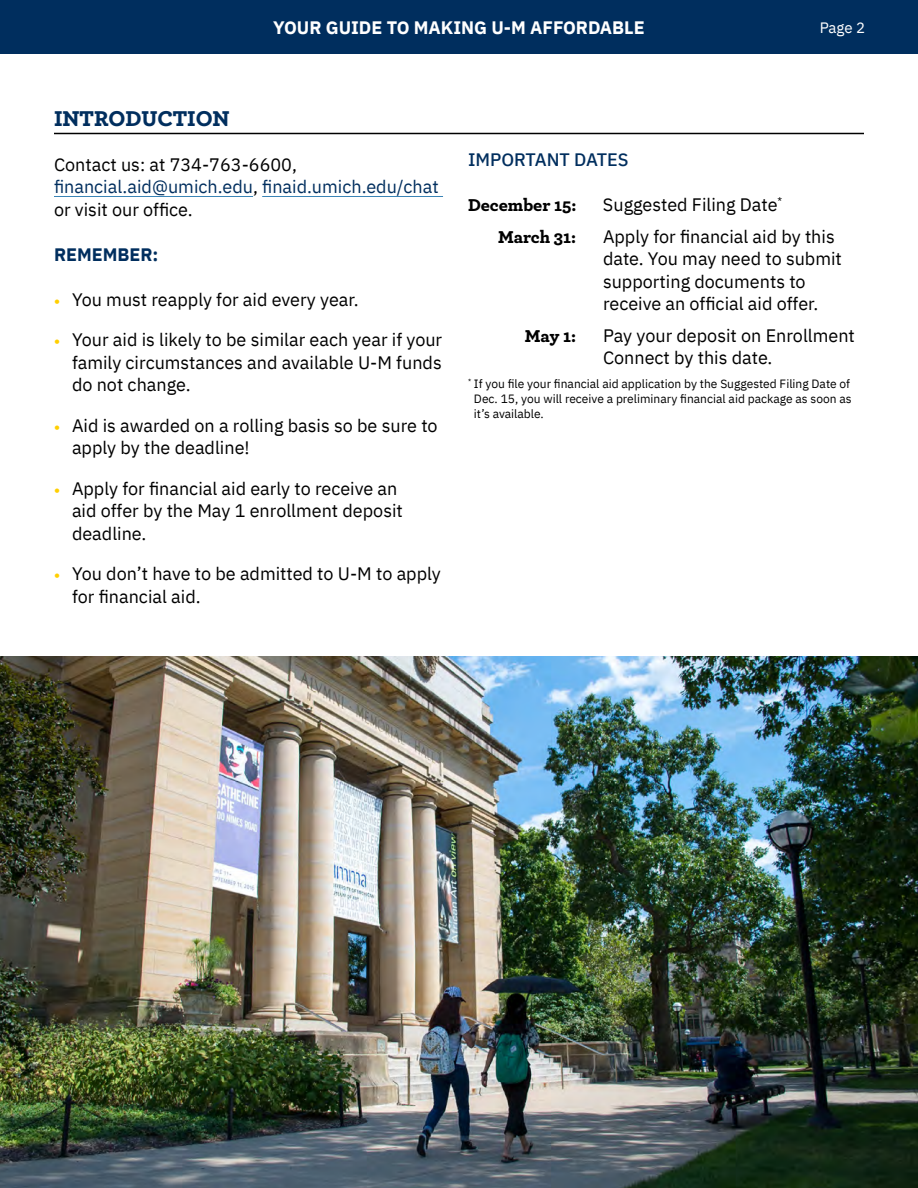
<style>
.page{position:relative;width:918px;height:1188px;background:#fff}
.page>*{position:absolute;margin:0;border:0;box-sizing:border-box;transform-origin:0 0}
.Head{font:900 22.5px "Archer";color:#002e5e}
.Bullets{font:18px/22.5px "IBM Plex Sans";color:#000}
.Body_text{font:18px/22.5px "IBM Plex Sans";color:#000}
.Body_text-2{font:18px/22.5px "IBM Plex Sans";color:#002e5e}
.t1{font:700 18px "IBM Plex Sans";color:#fff}
.Body_text-3{font:900 18px "Archer";color:#000}
.Subhead{font:500 18px "IBM Plex Sans";color:#002e5e}
.Subhead-2{font:700 18px "IBM Plex Sans";color:#002e5e}
.t2{font:15px "IBM Plex Sans";color:#fff}
.Body_text-4{font:12px/15px "IBM Plex Sans";color:#000}
.s1{color:#000}
.s2{font-family:"Univers";font-weight:900;font-size:12px;color:#ffcf01}
</style>
<div class="page">
<div style="left:0;top:0;width:918px;height:54px;background:#002e5e"></div>
<hr style="left:54px;top:133px;width:810px;height:1px;background:#000">
<hr style="left:54px;top:196px;width:199px;height:1px;background:#3a84b6">
<hr style="left:262px;top:196px;width:181px;height:1px;background:#3a84b6">
<img style="left:0;top:657px;width:918px;height:531px">
<p class="t1" style="left:273px;top:13px;width:373px">YOUR GUIDE TO MAKING U-M AFFORDABLE</p>
<p class="t2" style="left:820px;top:16px;width:47px">Page 2</p>
<h2 class="Head" style="left:54px;top:101px;width:177px">INTRODUCTION</h2>
<p class="Body_text-2" style="left:54px;top:152px;width:386px"><span class="s1">Contact us: at 734-763-6600, </span>financial.aid@umich.edu<span class="s1">,</span> finaid.umich.edu/chat <span class="s1">or visit our office.</span></p>
<h3 class="Subhead-2" style="left:54px;top:240px;width:106px">REMEMBER:</h3>
<p class="Bullets" style="left:54px;top:287px;width:306px"><span class="s2">•</span> You must reapply for aid every year.</p>
<p class="Bullets" style="left:72px;top:327px;width:372px;text-align:justify;text-indent:-18px"><span class="s2">•</span> Your aid is likely to be similar each year if your family circumstances and available U-M funds do not change.</p>
<p class="Bullets" style="left:72px;top:413px;width:367px;text-indent:-18px"><span class="s2">•</span> Aid is awarded on a rolling basis so be sure to apply by the deadline!</p>
<p class="Bullets" style="left:72px;top:476px;width:332px;text-indent:-18px"><span class="s2">•</span> Apply for financial aid early to receive an aid offer by the May 1 enrollment deposit deadline.</p>
<p class="Bullets" style="left:72px;top:561px;width:370px;text-indent:-18px"><span class="s2">•</span> You don’t have to be admitted to U-M to apply for financial aid.</p>
<h3 class="Subhead" style="left:468px;top:146px;width:162px">IMPORTANT DATES</h3>
<p class="Body_text-3" style="left:468px;top:191px;width:110px">December 15:</p>
<p class="Body_text" style="left:603px;top:192px;width:181px">Suggested Filing Date<sup>*</sup></p>
<p class="Body_text-3" style="left:498px;top:223px;width:79px">March 31:</p>
<p class="Body_text" style="left:603px;top:224px;width:240px">Apply for financial aid by this date. You may need to submit supporting documents to receive an official aid offer.</p>
<p class="Body_text-3" style="left:525px;top:322px;width:53px">May 1:</p>
<p class="Body_text" style="left:603px;top:323px;width:253px">Pay your deposit on Enrollment<br>Connect by this date.</p>
<p class="Body_text-4" style="left:474px;top:376px;width:379px;text-indent:-6px"><sup>*</sup> If you file your financial aid application by the Suggested Filing Date of<br>Dec. 15, you will receive a preliminary financial aid package as soon as it’s available.</p>
</div>
